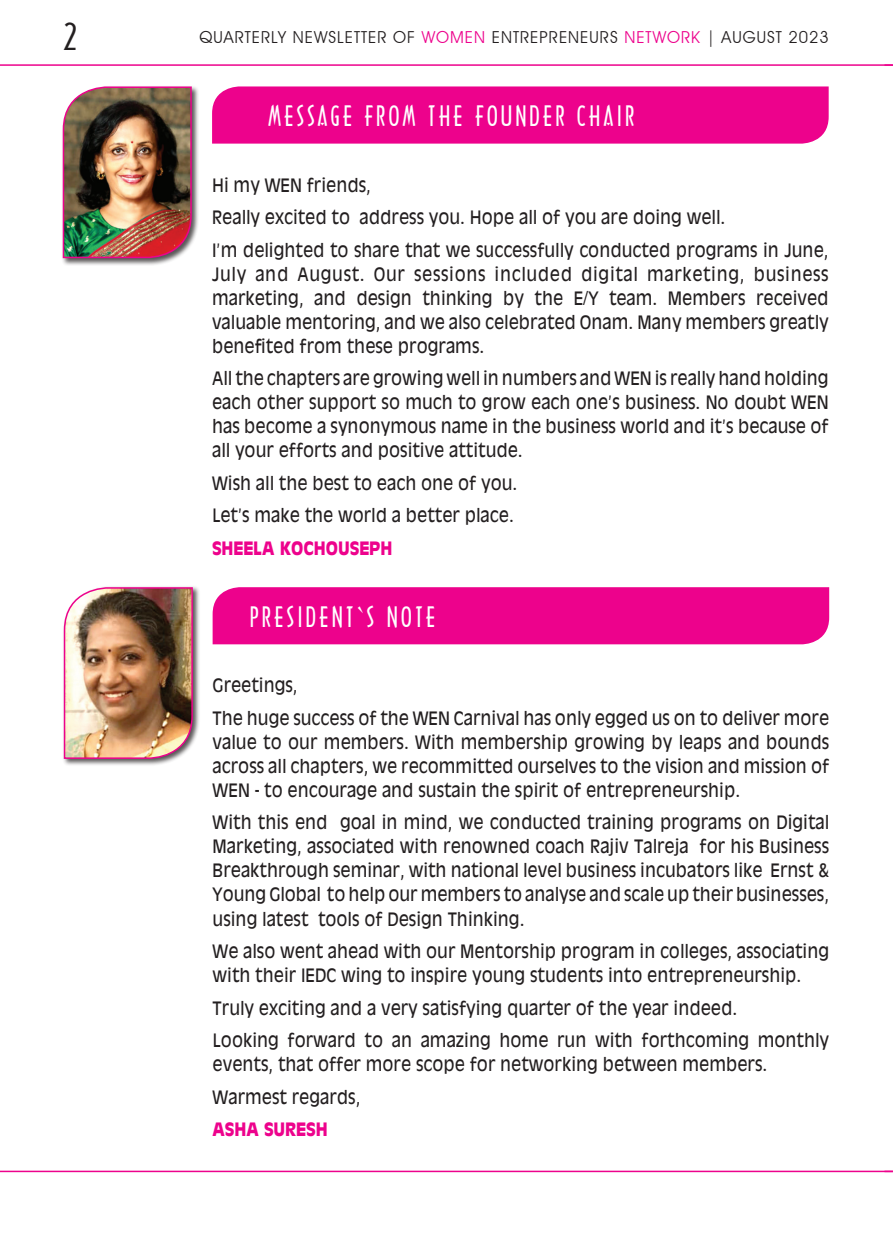
<style>
.page{position:relative;width:893px;height:1234px;background:#fff}
.page>*{position:absolute;margin:0;border:0;box-sizing:border-box;transform-origin:0 0}
.t1{font:36px "Architecture Plain";color:#231f20}
.t2{font:27px "Architecture Plain";letter-spacing:.11em;color:#fff}
.t3{font:18px/24px "Antique Olive";color:#231f20;scale:.9 1}
.t4{font:700 18px "Antique Olive";color:#ed028c;scale:.9 1}
.t5{font:16.5px "Avant Garde IT Cby BT";letter-spacing:.06em;color:#231f20}
.s1{color:#ed028c}
</style>
<div class="page">
<hr style="left:0;top:64px;width:893px;height:2px;background:#ed028c">
<hr style="left:0;top:1170px;width:893px;height:1px;background:#ed028c">
<div style="left:212px;top:86px;width:617px;height:58px;background:#ed028c"></div>
<div style="left:213px;top:587px;width:616px;height:57px;background:#ed028c"></div>
<div style="left:61px;top:85px;width:138px;height:181px;background:#231f20;opacity:.75"></div>
<img style="left:62px;top:86px;width:131px;height:173px">
<div style="left:62px;top:585px;width:138px;height:181px;background:#231f20;opacity:.75"></div>
<img style="left:63px;top:586px;width:131px;height:173px">
<h1 class="t1" style="left:63px;top:14px;width:16px">2</h1>
<p class="t5" style="left:200px;top:27px;width:631px">QUARTERLY NEWSLETTER OF <span class="s1">WOMEN</span> ENTREPRENEURS <span class="s1">NETWORK</span> | AUGUST 2023</p>
<h2 class="t2" style="left:268px;top:99px;width:122px">MESSAGE FROM</h2>
<h2 class="t2" style="left:428px;top:99px;width:73px">THE FOUND</h2>
<h2 class="t2" style="left:543px;top:99px;width:59px">ER CHAIR</h2>
<p class="t3" style="left:212px;top:168px;width:687px;line-height:32.5px">Hi my WEN friends,<br>Really excited to address you. Hope all of you are doing well.<br>I’m delighted to share that we successfully conducted programs in June,</p>
<p class="t3" style="left:212px;top:262px;width:687px;text-align:justify">July and August. Our sessions included digital marketing, business marketing, and design thinking by the E/Y team. Members received valuable mentoring, and we also celebrated Onam. Many members greatly benefited from these programs.</p>
<p class="t3" style="left:212px;top:366px;width:687px;text-align:justify">All the chapters are growing well in numbers and WEN is really hand holding each other support so much to grow each one’s business. No doubt WEN has become a synonymous name in the business world and it’s because of all your efforts and positive attitude.</p>
<p class="t3" style="left:212px;top:466px;width:341px;line-height:32.5px">Wish all the best to each one of you.<br>Let’s make the world a better place.</p>
<p class="t4" style="left:212px;top:536px;width:202px">SHEELA KOCHOUSEPH</p>
<h2 class="t2" style="left:250px;top:600px;width:187px">PRESIDENT‘S NOTE</h2>
<p class="t3" style="left:213px;top:669px;width:686px;line-height:32.5px">Greetings,<br>The huge success of the WEN Carnival has only egged us on to deliver more</p>
<p class="t3" style="left:213px;top:729px;width:687px;text-align:justify">value to our members. With membership growing by leaps and bounds across all chapters, we recommitted ourselves to the vision and mission of WEN - to encourage and sustain the spirit of entrepreneurship.</p>
<p class="t3" style="left:213px;top:810px;width:687px;text-align:justify">With this end goal in mind, we conducted training programs on Digital Marketing, associated with renowned coach Rajiv Talreja for his Business Breakthrough seminar, with national level business incubators like Ernst &amp; Young Global to help our members to analyse and scale up their businesses, using latest tools of Design Thinking.</p>
<p class="t3" style="left:213px;top:938px;width:687px">We also went ahead with our Mentorship program in colleges, associating with their IEDC wing to inspire young students into entrepreneurship.</p>
<p class="t3" style="left:213px;top:991px;width:687px;line-height:32.5px">Truly exciting and a very satisfying quarter of the year indeed.<br>Looking forward to an amazing home run with forthcoming monthly</p>
<p class="t3" style="left:213px;top:1047px;width:618px;line-height:32.5px">events, that offer more scope for networking between members.<br>Warmest regards,</p>
<p class="t4" style="left:213px;top:1117px;width:129px">ASHA SURESH</p>
</div>
